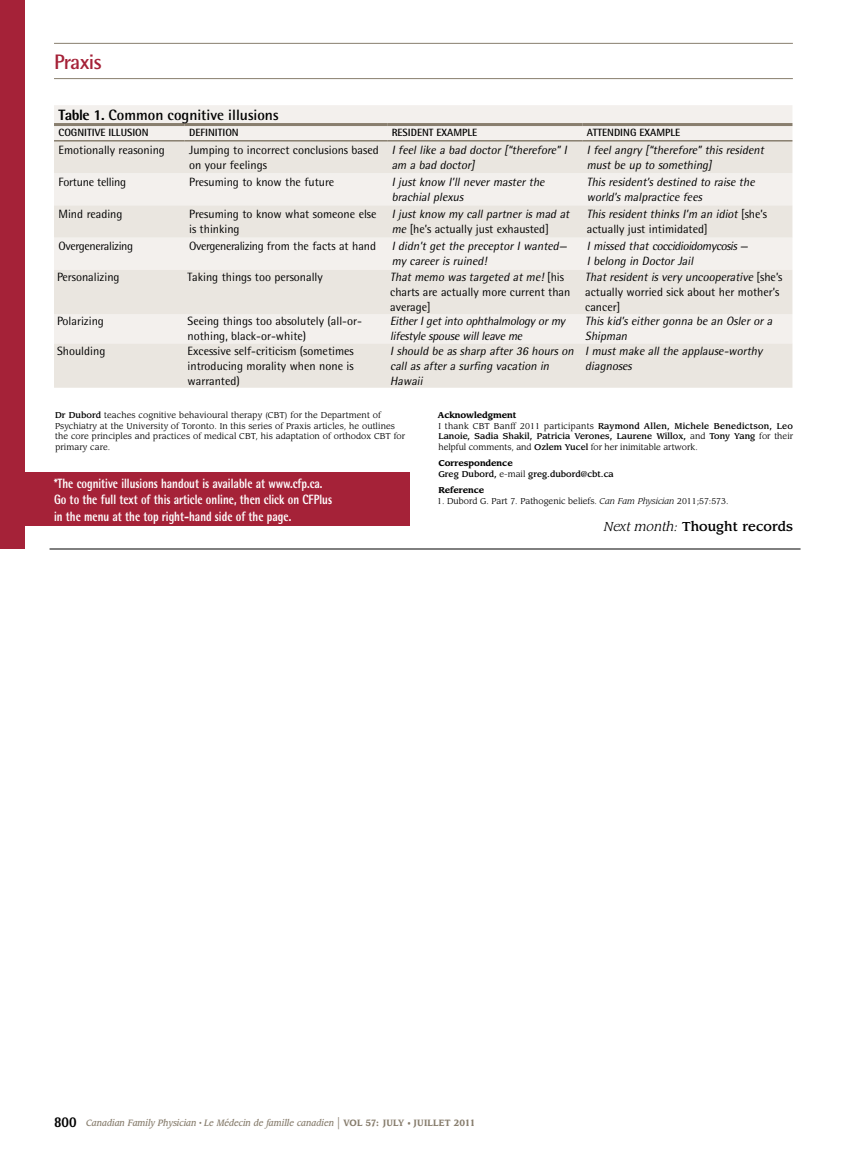
<style>
.page{position:relative;width:851px;height:1161px;background:#fff}
.page>*{position:absolute;margin:0;border:0;box-sizing:border-box;transform-origin:0 0}
.t1{font:700 21px "Rotis Semi Sans Std";letter-spacing:-.04em;color:#a52238}
.t2{font:700 15px "Rotis Semi Sans Std";color:#000}
.t3{font:800 13.5px/16.5px "Rotis Semi Sans Std";color:#fff;scale:.8 1}
.t4{font:500 12.75px "Leawood Std";color:#000}
.t5{font:italic 12px/15px "Rotis Semi Sans Std";color:#000}
.t6{font:12px/15px "Rotis Semi Sans Std";color:#000}
.t7{font:12px "Rotis Semi Sans Std";letter-spacing:-.03em;color:#000}
.t8{font:12px "Rotis Semi Sans Std";letter-spacing:-.02em;color:#000}
.t9{font:700 10.5px "Rotis Semi Sans Std";color:#000}
.t10{font:italic 500 9px "Leawood Std";color:#887e6e;scale:.9 1}
.t11{font:8.25px/10.5px "Leawood Std";letter-spacing:.01em;color:#000}
.t12{font:500 8.25px/10.5px "Leawood Std";letter-spacing:.005em;color:#000}
.t13{font:700 8.25px "Leawood Std";color:#000}
.s1{font-weight:800}
.s2{font-style:normal}
.s3{font-style:italic}
.s4{font-weight:500}
.s5{font-weight:700}
.s6{font-weight:400}
.s7{font-weight:400;font-style:italic}
.s8{font-family:"Rotis Semi Sans Std";font-weight:800;font-style:normal;font-size:15px;color:#000}
.s9{font-weight:400;font-style:normal;font-size:15px}
.s10{font-weight:700;font-style:normal}
.s11{font-weight:700;font-style:normal;font-size:7.5px}
</style>
<div class="page">
<div style="left:0;top:0;width:24px;height:549px;background:#a52238"></div>
<hr style="left:54px;top:43px;width:738px;height:1px;background:#887e6e">
<hr style="left:54px;top:78px;width:738px;height:1px;background:#887e6e">
<div style="left:54px;top:105px;width:738px;height:35px;background:#f3f0ed"></div>
<svg style="left:54px;top:142px;width:738px;height:246px;background:#ede9e5"></svg>
<hr style="left:54px;top:123px;width:130px;height:3px;background:#887e6e">
<hr style="left:184px;top:123px;width:203px;height:3px;background:#887e6e">
<hr style="left:387px;top:123px;width:195px;height:3px;background:#887e6e">
<hr style="left:582px;top:123px;width:210px;height:3px;background:#887e6e">
<hr style="left:54px;top:140px;width:130px;height:2px;background:#887e6e">
<hr style="left:184px;top:140px;width:203px;height:2px;background:#887e6e">
<hr style="left:387px;top:140px;width:195px;height:2px;background:#887e6e">
<hr style="left:582px;top:140px;width:210px;height:2px;background:#887e6e">
<div style="left:21px;top:472px;width:389px;height:54px;background:#a52238"></div>
<hr style="left:50px;top:549px;width:750px;height:1px;background:#000">
<h1 class="t1" style="left:54px;top:49px;width:49px">PRAXIS</h1>
<p class="t2" style="left:58px;top:106px;width:222px"><span class="s1">Table 1.</span> COMMON COGNITIVE ILLUSIONS</p>
<p class="t9" style="left:58px;top:126px;width:92px">COGNITIVE I LLUSION</p>
<p class="t9" style="left:189px;top:126px;width:51px">DEFI NITION</p>
<p class="t9" style="left:392px;top:126px;width:64px">RESIDENT EXAMP</p>
<p class="t9" style="left:467px;top:126px;width:10px">LE</p>
<p class="t9" style="left:586px;top:126px;width:71px">ATTENDI NG EXAMP</p>
<p class="t9" style="left:670px;top:126px;width:10px">LE</p>
<p class="t6" style="left:58px;top:142px;width:108px">Emotionally reasoning</p>
<p class="t6" style="left:189px;top:142px;width:191px">Jumping to incorrect conclusions based on your feelings</p>
<p class="t5" style="left:391px;top:142px;width:179px">I feel like a bad doctor [“therefore” I am a bad doctor]</p>
<p class="t5" style="left:586px;top:142px;width:181px">I feel angry [“therefore” this resident must be up to something]</p>
<p class="t8" style="left:58px;top:175px;width:69px">Fortune telling</p>
<p class="t6" style="left:189px;top:174px;width:147px">Presuming to know the future</p>
<p class="t5" style="left:391px;top:174px;width:157px">I just know I’ll never master the brachial plexus</p>
<p class="t5" style="left:586px;top:174px;width:172px">This resident’s destined to raise the world’s malpractice fees</p>
<p class="t6" style="left:58px;top:206px;width:65px">Mind reading</p>
<p class="t6" style="left:189px;top:206px;width:189px">Presuming to know what someone else is thinking</p>
<p class="t5" style="left:391px;top:206px;width:181px">I just know my call partner is mad at me <span class="s2">[he’s actually just exhausted]</span></p>
<p class="t6" style="left:586px;top:206px;width:182px"><span class="s3">This resident thinks I’m an idiot</span> [s h e ’ s actually just intimidated]</p>
<p class="t7" style="left:58px;top:239px;width:76px">Overgeneralizing</p>
<p class="t7" style="left:189px;top:239px;width:188px">Overgeneralizing from the facts at hand</p>
<p class="t5" style="left:391px;top:239px;width:179px">I didn’t get the preceptor I wanted— my career is ruined!</p>
<p class="t5" style="left:586px;top:239px;width:165px">I missed that coccidioidomycosis—<br>I belong in Doctor Jail</p>
<p class="t6" style="left:57px;top:270px;width:64px">Personalizing</p>
<p class="t6" style="left:188px;top:270px;width:137px">Taking things too personally</p>
<p class="t6" style="left:390px;top:270px;width:182px"><span class="s3">That memo was targeted at me!</span> [ h i s charts are actually more current than average]</p>
<p class="t6" style="left:585px;top:270px;width:199px"><span class="s3">That resident is very uncooperative</span> [ s h e ’ s actually worried sick about her mother’s cancer]</p>
<p class="t6" style="left:57px;top:314px;width:48px">Polarizing</p>
<p class="t6" style="left:187px;top:314px;width:176px">Seeing things too absolutely (all-or&shy;nothing, black-or-white)</p>
<p class="t5" style="left:390px;top:314px;width:179px">EitherIgetinto ophthalmology ormy lifestyle spouse willleave me</p>
<p class="t5" style="left:585px;top:314px;width:191px">This kid’s either gonna be an Osler or a<br>Shipman</p>
<p class="t6" style="left:57px;top:343px;width:50px">Shoulding</p>
<p class="t6" style="left:187px;top:343px;width:168px;text-align:justify">Excessive self-criticism (sometimes introducing morality when none is warranted)</p>
<p class="t5" style="left:390px;top:343px;width:187px">I should be as sharp after 36 hours on call as after a surfing vacation in<br>Hawaii</p>
<p class="t5" style="left:585px;top:343px;width:181px">I must make all the applause-worthy diagnoses</p>
<p class="t11" style="left:55px;top:410px;width:351px"><span class="s4">Dr Dubord</span> teaches cognitive behavioural therapy (CBT) for the Department of Psychiatry at the University of Toronto. In this series of Praxis articles, he outlines the core principles and practices of medical CBT, his adaptation of orthodox CBT for primary care.</p>
<p class="t12" style="left:438px;top:410px;width:357px"><span class="s5">Acknowledgment<br></span><span class="s6">I thank CBT Banff 2011 participants</span> Raymond Allen, Michele Benedictson, Leo Lanoie, Sadia Shakil, Patricia Verones, Laurene Willox, <span class="s6">and</span> Tony Yang <span class="s6">for their helpful comments, and</span> Ozlem Yucel <span class="s6">for her inimitable artwork.</span></p>
<p class="t12" style="left:438px;top:458px;width:177px"><span class="s5">Correspondence<br></span>Greg Dubord, <span class="s6">e-mail</span> greg.dubord@cbt.ca</p>
<p class="t13" style="left:438px;top:485px;width:47px">Reference</p>
<p class="t11" style="left:437px;top:496px;width:293px">1. Dubord G. Part 7. Pathogenic beliefs. <span class="s3">Can Fam Physician</span> 2011;57:573.</p>
<p class="t4" style="left:603px;top:519px;width:191px"><span class="s7">Next month:</span> Thought records</p>
<p class="t3" style="left:54px;top:475px;width:349px">*The cognitive illusions handout is available at www.cfp.ca.<br>Go to the full text of this article online, then click on CFPlus in the menu at the top right-hand side of the page.</p>
<p class="t10" style="left:54px;top:1118px;width:470px"><span class="s8">800</span> Canadian Family Physician <sup>•</sup> Le Médecin de famille canadien <span class="s9">|</span> <span class="s10">Vol 57: july</span> <span class="s11">•</span> <span class="s10">juillet 2011</span></p>
</div>
